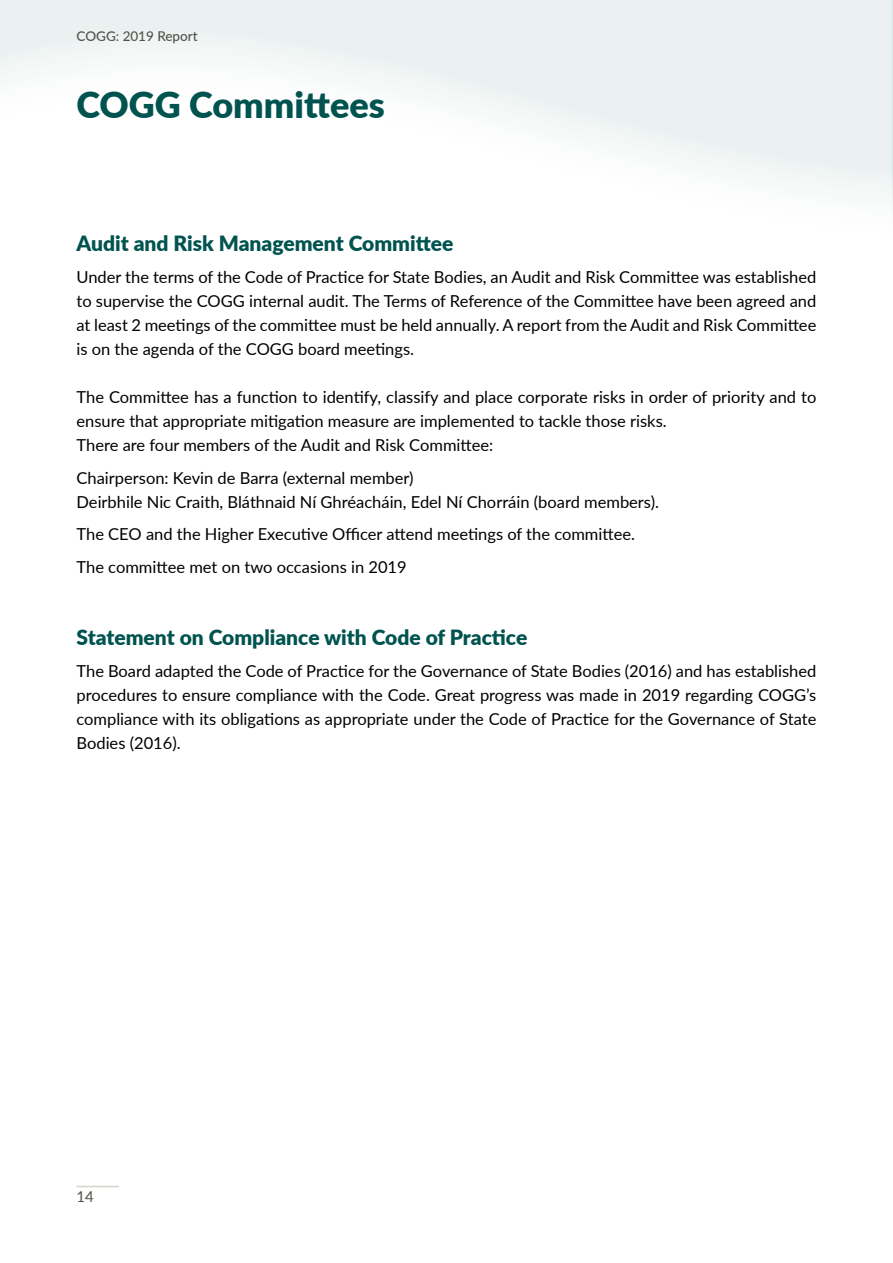
<style>
.page{position:relative;width:893px;height:1263px;background:#fff}
.page>*{position:absolute;margin:0;border:0;box-sizing:border-box;transform-origin:0 0}
.t1{font:900 36px "Lato";color:#00534f}
.t2{font:900 21px "Lato";color:#00534f}
.t3{font:16.5px/24px "Lato";color:#000}
.t4{font:15px "Lato";color:#53534a}
.t5{font:500 13.5px "Lato";color:#53534a}
</style>
<div class="page">
<hr style="left:77px;top:1186px;width:42px;height:1px;background:#d9d2ca">
<p class="t5" style="left:77px;top:26px;width:123px">COGG: 2019 Report</p>
<h1 class="t1" style="left:77px;top:78px;width:310px">COGG Committees</h1>
<p class="t2" style="left:77px;top:227px;width:378px">Audit and Risk Management Committee</p>
<p class="t3" style="left:77px;top:265px;width:741px;text-align:justify">Under the terms of the Code of Practice for State Bodies, an Audit and Risk Committee was established to supervise the COGG internal audit. The Terms of Reference of the Committee have been agreed and at least 2 meetings of the committee must be held annually. A report from the Audit and Risk Committee is on the agenda of the COGG board meetings.</p>
<p class="t3" style="left:77px;top:385px;width:741px">The Committee has a function to identify, classify and place corporate risks in order of priority and to ensure that appropriate mitigation measure are implemented to tackle those risks.<br>There are four members of the Audit and Risk Committee:</p>
<p class="t3" style="left:77px;top:465px;width:584px">Chairperson: Kevin de Barra (external member)<br>Deirbhile Nic Craith, Bláthnaid Ní Ghréacháin, Edel Ní Chorráin (board members).</p>
<p class="t3" style="left:77px;top:517px;width:560px;line-height:32.5px">The CEO and the Higher Executive Officer attend meetings of the committee.<br>The committee met on two occasions in 2019</p>
<p class="t2" style="left:77px;top:621px;width:452px">Statement on Compliance with Code of Practice</p>
<p class="t3" style="left:77px;top:659px;width:741px;text-align:justify">The Board adapted the Code of Practice for the Governance of State Bodies (2016) and has established procedures to ensure compliance with the Code. Great progress was made in 2019 regarding COGG’s compliance with its obligations as appropriate under the Code of Practice for the Governance of State Bodies (2016).</p>
<p class="t4" style="left:77px;top:1186px;width:19px">14</p>
</div>
